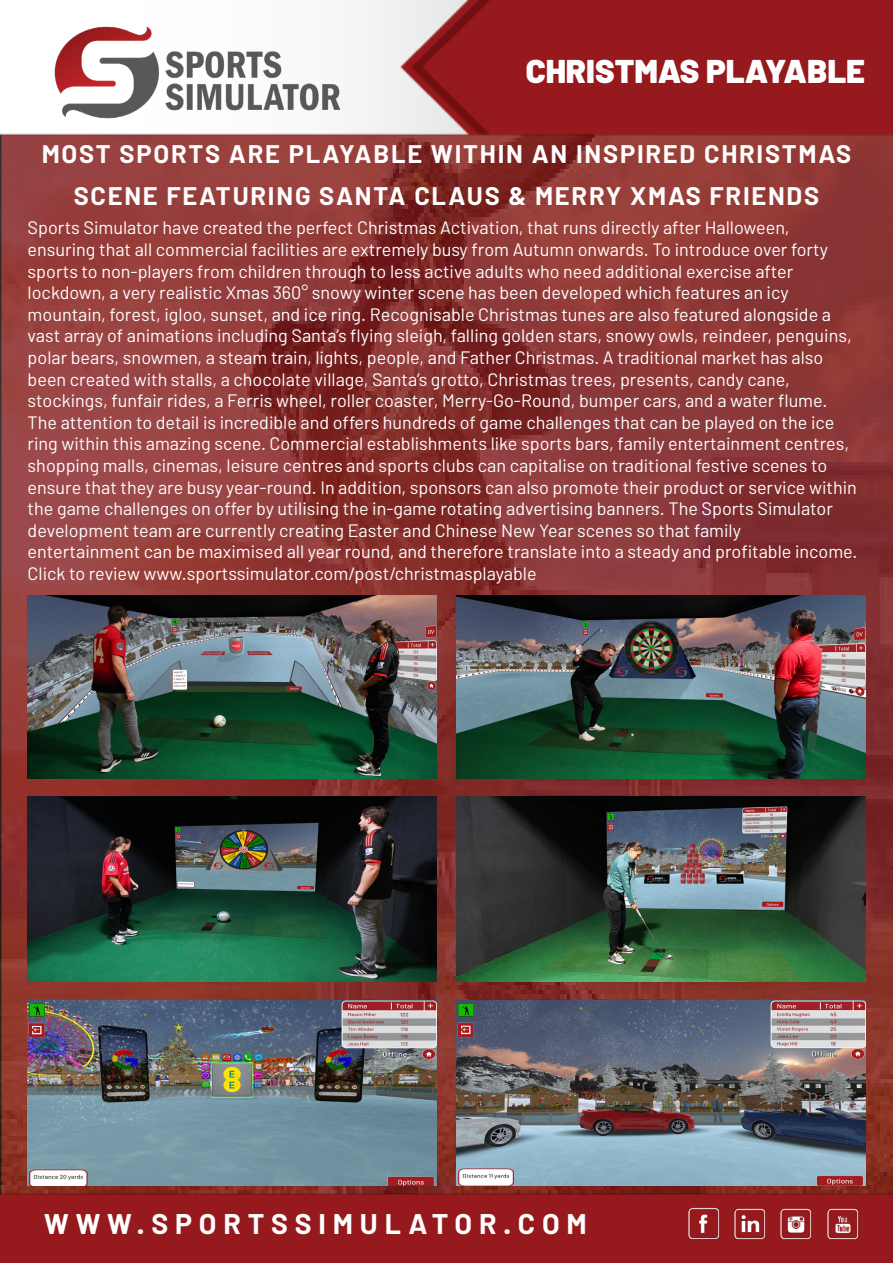
<style>
.page{position:relative;width:893px;height:1263px;background:#fff}
.page>*{position:absolute;margin:0;border:0;box-sizing:border-box;transform-origin:0 0}
.t1{font:900 33px "Barlow";color:#fff}
.t2{font:700 28.5px "Barlow";letter-spacing:.24em;color:#fff}
.t3{font:700 25.5px/42px "Barlow";letter-spacing:.07em;color:#fff;text-align:center}
.t4{font:18px/21.6px "Barlow";color:#fff}
</style>
<div class="page">
<img style="left:0;top:0;width:892px;height:1263px">
<img style="left:28px;top:797px;width:409px;height:185px">
<img style="left:26px;top:21px;width:330px;height:101px">
<img style="left:456px;top:797px;width:410px;height:185px">
<img style="left:456px;top:595px;width:409px;height:183px">
<img style="left:27px;top:1000px;width:409px;height:185px">
<img style="left:28px;top:595px;width:409px;height:183px">
<img style="left:685px;top:1204px;width:37px;height:38px">
<img style="left:731px;top:1204px;width:37px;height:38px">
<img style="left:778px;top:1204px;width:37px;height:38px">
<img style="left:824px;top:1204px;width:37px;height:39px">
<img style="left:456px;top:1000px;width:409px;height:185px">
<h1 class="t1" style="left:526px;top:51px;width:341px">CHRISTMAS PLAYABLE</h1>
<h3 class="t3" style="left:42px;top:133px;width:811px">MOST SPORTS ARE PLAYABLE WITHIN AN INSPIRED CHRISTMAS<br>SCENE FEATURING SANTA CLAUS &amp; MERRY XMAS FRIENDS</h3>
<p class="t4" style="left:28px;top:217px;width:831px">Sports Simulator have created the perfect Christmas Activation, that runs directly after Halloween, ensuring that all commercial facilities are extremely busy from Autumn onwards. To introduce over forty sports to non-players from children through to less active adults who need additional exercise after lockdown, a very realistic Xmas 360° snowy winter scene has been developed which features an icy mountain, forest, igloo, sunset, and ice ring. Recognisable Christmas tunes are also featured alongside a vast array of animations including Santa’s flying sleigh, falling golden stars, snowy owls, reindeer, penguins, polar bears, snowmen, a steam train, lights, people, and Father Christmas. A traditional market has also been created with stalls, a chocolate village, Santa’s grotto, Christmas trees, presents, candy cane, stockings, funfair rides, a Ferris wheel, roller coaster, Merry-Go-Round, bumper cars, and a water flume.<br>The attention to detail is incredible and offers hundreds of game challenges that can be played on the ice ring within this amazing scene. Commercial establishments like sports bars, family entertainment centres, shopping malls, cinemas, leisure centres and sports clubs can capitalise on traditional festive scenes to ensure that they are busy year-round. In addition, sponsors can also promote their product or service within the game challenges on offer by utilising the in-game rotating advertising banners. The Sports Simulator development team are currently creating Easter and Chinese New Year scenes so that family entertainment can be maximised all year round, and therefore translate into a steady and profitable income.<br>Click to review www.sportssimulator.com/post/christmasplayable</p>
<h2 class="t2" style="left:44px;top:1206px;width:544px">WWW.SPORTSSIMULATOR.COM</h2>
</div>
